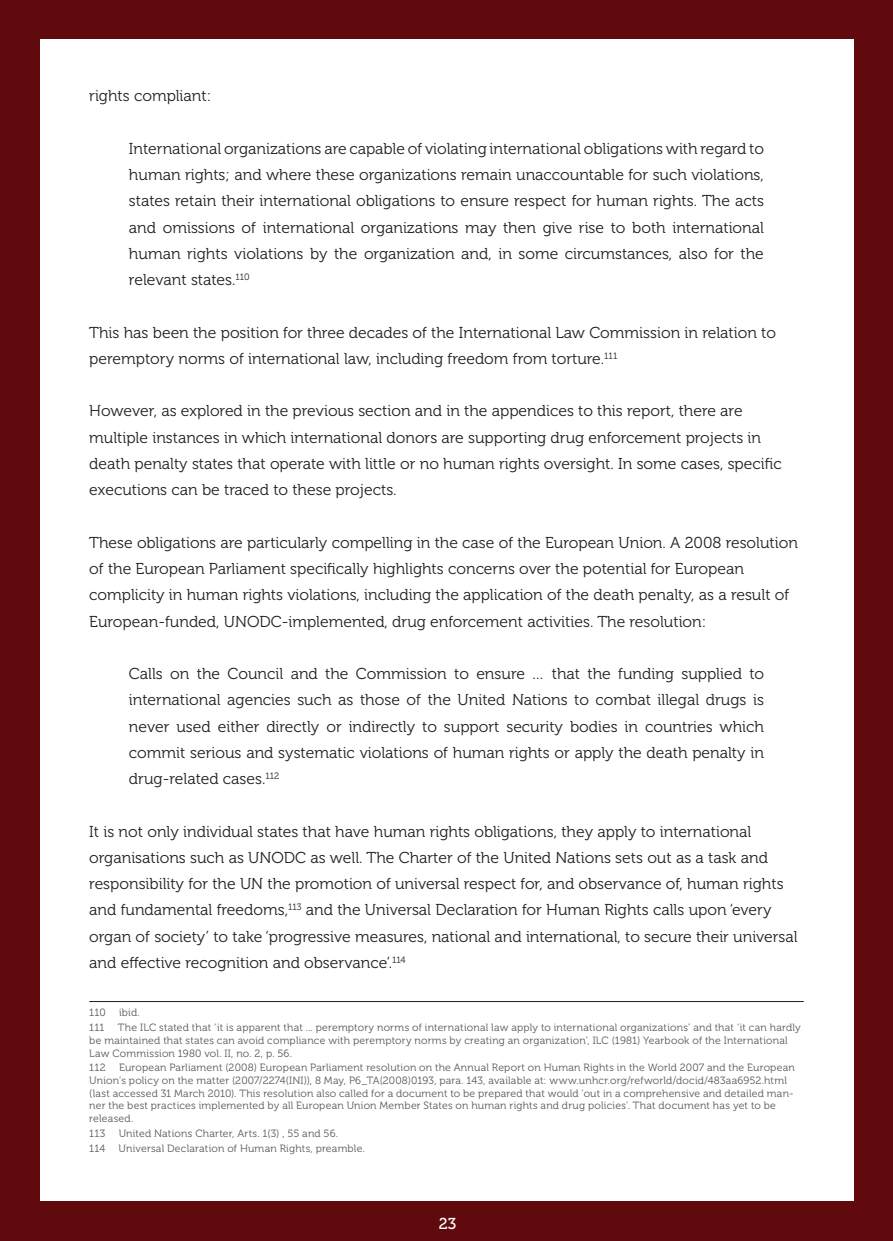
<style>
.page{position:relative;width:893px;height:1241px;background:#fff}
.page>*{position:absolute;margin:0;border:0;box-sizing:border-box;transform-origin:0 0}
.t1{font:15.75px/26.2px "Museo 300";color:#231f20}
.t2{font:15.75px "Museo 500";color:#fff}
.t3{font:10.5px/12.6px "Museo 300";letter-spacing:.02em;color:#57585a}
</style>
<div class="page">
<div style="left:0;top:0;width:893px;height:1240px;background:#600a0e"></div>
<div style="left:40px;top:40px;width:813px;height:1160px;background:#fff"></div>
<hr style="left:89px;top:1000px;width:715px;height:1px;background:#231f20">
<p class="t1" style="left:89px;top:83px;width:123px">rights compliant:</p>
<p class="t1" style="left:129px;top:135px;width:636px;text-align:justify">International organizations are capable of violating international obligations with regard to human rights; and where these organizations remain unaccountable for such violations, states retain their international obligations to ensure respect for human rights. The acts and omissions of international organizations may then give rise to both international human rights violations by the organization and, in some circumstances, also for the relevant states.<sup>110</sup></p>
<p class="t1" style="left:89px;top:319px;width:688px">This has been the position for three decades of the International Law Commission in relation to peremptory norms of international law, including freedom from torture.<sup>111</sup></p>
<p class="t1" style="left:89px;top:398px;width:694px">However, as explored in the previous section and in the appendices to this report, there are multiple instances in which international donors are supporting drug enforcement projects in death penalty states that operate with little or no human rights oversight. In some cases, specific executions can be traced to these projects.</p>
<p class="t1" style="left:89px;top:529px;width:710px">These obligations are particularly compelling in the case of the European Union. A 2008 resolution of the European Parliament specifically highlights concerns over the potential for European complicity in human rights violations, including the application of the death penalty, as a result of European-funded, UNODC-implemented, drug enforcement activities. The resolution:</p>
<p class="t1" style="left:129px;top:660px;width:637px;text-align:justify">Calls on the Council and the Commission to ensure … that the funding supplied to international agencies such as those of the United Nations to combat illegal drugs is never used either directly or indirectly to support security bodies in countries which commit serious and systematic violations of human rights or apply the death penalty in drug-related cases.<sup>112</sup></p>
<p class="t1" style="left:89px;top:818px;width:710px">It is not only individual states that have human rights obligations, they apply to international organisations such as UNODC as well. The Charter of the United Nations sets out as a task and responsibility for the UN the promotion of universal respect for, and observance of, human rights and fundamental freedoms,<sup>113</sup> and the Universal Declaration for Human Rights calls upon ‘every organ of society’ to take ‘progressive measures, national and international, to secure their universal and effective recognition and observance’.<sup>114</sup></p>
<p class="t3" style="left:89px;top:1006px;width:18px">110</p>
<p class="t3" style="left:119px;top:1006px;width:22px">ibid.</p>
<p class="t3" style="left:89px;top:1021px;width:17px">111</p>
<p class="t3" style="left:89px;top:1021px;width:713px;text-indent:29px">The ILC stated that ‘it is apparent that ... peremptory norms of international law apply to international organizations’ and that ‘it can hardly be maintained that states can avoid compliance with peremptory norms by creating an organization’, ILC (1981) Yearbook of the International<br>Law Commission 1980 vol. II, no. 2, p. 56.</p>
<p class="t3" style="left:89px;top:1061px;width:18px">112</p>
<p class="t3" style="left:89px;top:1061px;width:707px;text-indent:30px">European Parliament (2008) European Parliament resolution on the Annual Report on Human Rights in the World 2007 and the European Union’s policy on the matter (2007/2274(INI)), 8 May, P6_TA(2008)0193, para. 143, available at: www.unhcr.org/refworld/docid/483aa6952.html (last accessed 31 March 2010). This resolution also called for a document to be prepared that would ‘out in a comprehensive and detailed man&shy;ner the best practices implemented by all European Union Member States on human rights and drug policies’. That document has yet to be released.</p>
<p class="t3" style="left:89px;top:1126px;width:18px">113</p>
<p class="t3" style="left:119px;top:1126px;width:221px">United Nations Charter, Arts. 1(3) , 55 and 56.</p>
<p class="t3" style="left:89px;top:1141px;width:17px">114</p>
<p class="t3" style="left:119px;top:1141px;width:248px">Universal Declaration of Human Rights, preamble.</p>
<p class="t2" style="left:439px;top:1214px;width:19px">23</p>
</div>
